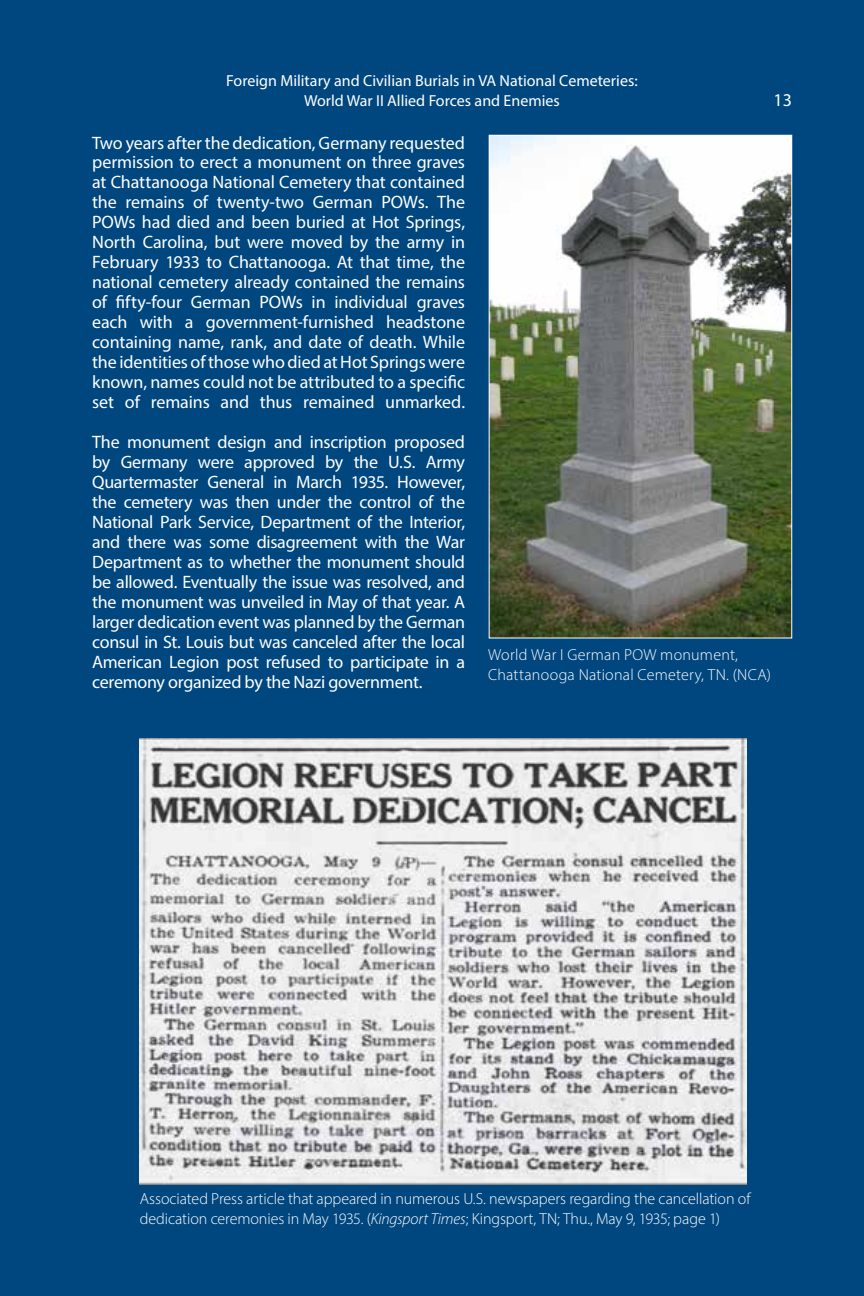
<style>
.page{position:relative;width:864px;height:1296px;background:#00477f}
.page>*{position:absolute;margin:0;border:0;box-sizing:border-box;transform-origin:0 0}
.t1{font:18px/20px "Myriad Pro";letter-spacing:-.01em;color:#fff;text-align:justify}
.t2{font:300 16px/20px "Myriad Pro";color:#fff}
.t3{font:16px/20px "Myriad Pro";color:#fff;text-align:center}
.s1{font-style:italic}
</style>
<div class="page">
<img style="left:491px;top:137px;width:299px;height:499px">
<div style="left:489px;top:135px;width:303px;height:503px;border:1px solid #fff"></div>
<img style="left:140px;top:738px;width:607px;height:447px">
<p class="t3" style="left:226px;top:70px;width:413px">Foreign Military and Civilian Burials in VA National Cemeteries:<br>World War II Allied Forces and Enemies</p>
<p class="t1" style="left:774px;top:90px;width:20px">13</p>
<p class="t1" style="left:92px;top:132px;width:375px">Two years after the dedication, Germany requested permission to erect a monument on three graves at Chattanooga National Cemetery that contained the remains of twenty-two German POWs. The POWs had died and been buried at Hot Springs, North Carolina, but were moved by the army in February 1933 to Chattanooga. At that time, the national cemetery already contained the remains of fifty-four German POWs in individual graves each with a government-furnished headstone containing name, rank, and date of death. While the identities of those who died at Hot Springs were known, names could not be attributed to a specific set of remains and thus remained unmarked.</p>
<p class="t1" style="left:92px;top:432px;width:375px">The monument design and inscription proposed by Germany were approved by the U.S. Army Quartermaster General in March 1935. However, the cemetery was then under the control of the National Park Service, Department of the Interior, and there was some disagreement with the War Department as to whether the monument should be allowed. Eventually the issue was resolved, and the monument was unveiled in May of that year. A larger dedication event was planned by the German consul in St. Louis but was canceled after the local American Legion post refused to participate in a ceremony organized by the Nazi government.</p>
<p class="t2" style="left:488px;top:645px;width:285px">World War I German POW monument,<br>Chattanooga National Cemetery, TN. (NCA)</p>
<p class="t2" style="left:140px;top:1189px;width:612px">Associated Press article that appeared in numerous U.S. newspapers regarding the cancellation of dedication ceremonies in May 1935. (<span class="s1">Kingsport Times</span>; Kingsport, TN; Thu., May 9, 1935; page 1)</p>
</div>
